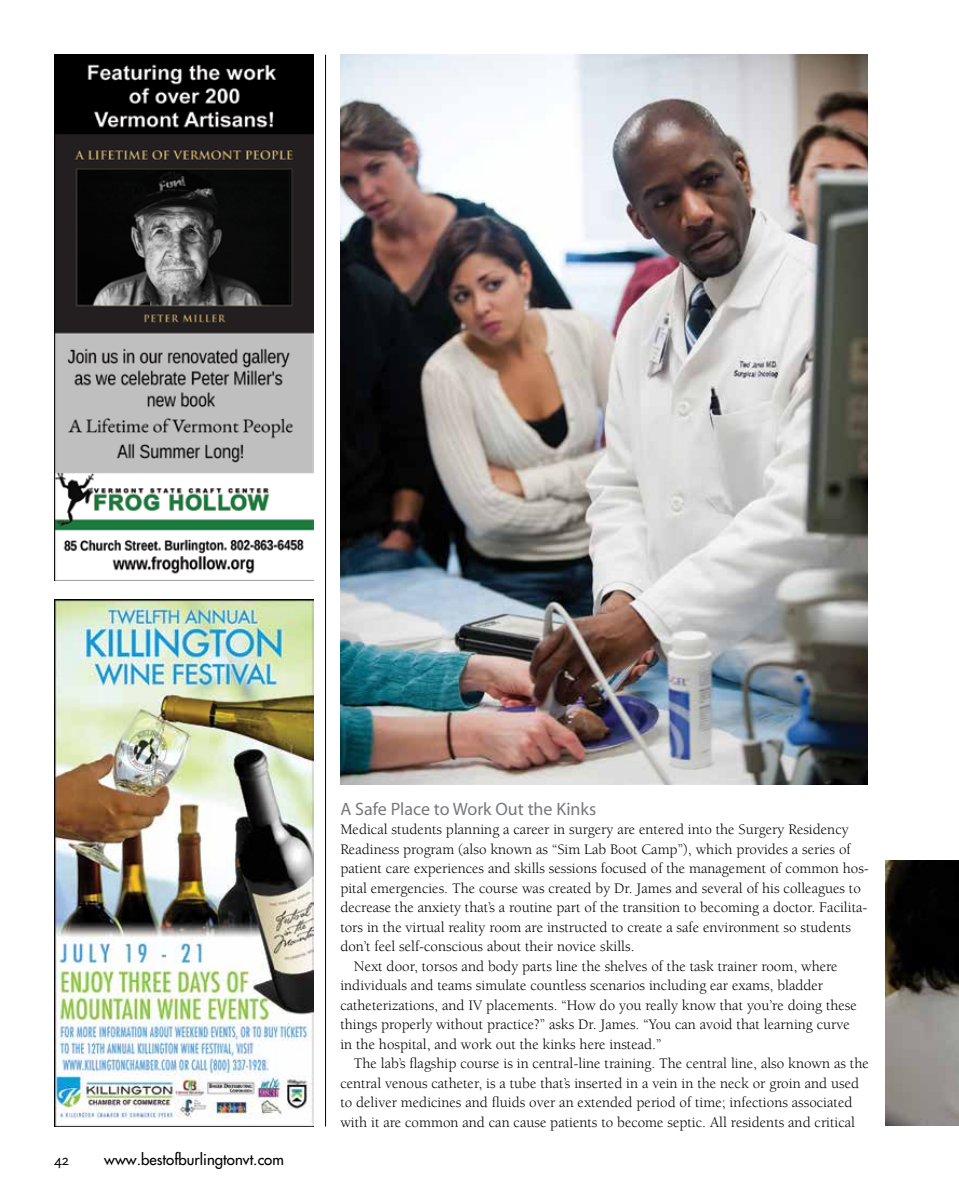
<style>
.page{position:relative;width:959px;height:1188px;background:#fff}
.page>*{position:absolute;margin:0;border:0;box-sizing:border-box;transform-origin:0 0}
.t1{font:18px "Myriad";color:#77787b}
.t2{font:15px "Berkeley";color:#000}
.t3{font:15px "Futura";color:#000}
.t4{font:15px "Scala Sans";color:#000}
</style>
<div class="page">
<hr style="left:325px;top:55px;width:1px;height:1071px;background:#000">
<img style="left:54px;top:54px;width:259px;height:527px">
<img style="left:54px;top:600px;width:259px;height:526px">
<img style="left:340px;top:54px;width:527px;height:730px">
<img style="left:885px;top:860px;width:73px;height:266px">
<p class="t4" style="left:54px;top:1152px;width:17px">42</p>
<p class="t3" style="left:104px;top:1150px;width:181px">www.bestofburlingtonvt.com</p>
<p class="t1" style="left:340px;top:800px;width:257px">A Safe Place to Work Out the Kinks</p>
<p class="t2" style="left:340px;top:822px;width:510px">Medical students planning a career in surgery are entered into the Surgery Residency</p>
<p class="t2" style="left:340px;top:841px;width:512px">Readiness program (also known as “Sim Lab Boot Camp”), which provides a series of</p>
<p class="t2" style="left:340px;top:861px;width:530px">patient care experiences and skills sessions focused of the management of common hos-</p>
<p class="t2" style="left:340px;top:880px;width:522px">pital emergencies. The course was created by Dr. James and several of his colleagues to</p>
<p class="t2" style="left:340px;top:900px;width:528px">decrease the anxiety that’s a routine part of the transition to becoming a doctor. Facilita-</p>
<p class="t2" style="left:340px;top:919px;width:512px">tors in the virtual reality room are instructed to create a safe environment so students</p>
<p class="t2" style="left:340px;top:939px;width:296px">don’t feel self-conscious about their novice skills.</p>
<p class="t2" style="left:354px;top:958px;width:485px">Next door, torsos and body parts line the shelves of the task trainer room, where</p>
<p class="t2" style="left:340px;top:978px;width:484px">individuals and teams simulate countless scenarios including ear exams, bladder</p>
<p class="t2" style="left:340px;top:997px;width:518px">catheterizations, and IV placements. “How do you really know that you’re doing these</p>
<p class="t2" style="left:340px;top:1017px;width:511px">things properly without practice?” asks Dr. James. “You can avoid that learning curve</p>
<p class="t2" style="left:340px;top:1036px;width:322px">in the hospital, and work out the kinks here instead.”</p>
<p class="t2" style="left:354px;top:1056px;width:516px">The lab’s flagship course is in central-line training. The central line, also known as the</p>
<p class="t2" style="left:340px;top:1075px;width:520px">central venous catheter, is a tube that’s inserted in a vein in the neck or groin and used</p>
<p class="t2" style="left:340px;top:1095px;width:513px">to deliver medicines and fluids over an extended period of time; infections associated</p>
<p class="t2" style="left:340px;top:1114px;width:516px">with it are common and can cause patients to become septic. All residents and critical</p>
</div>
